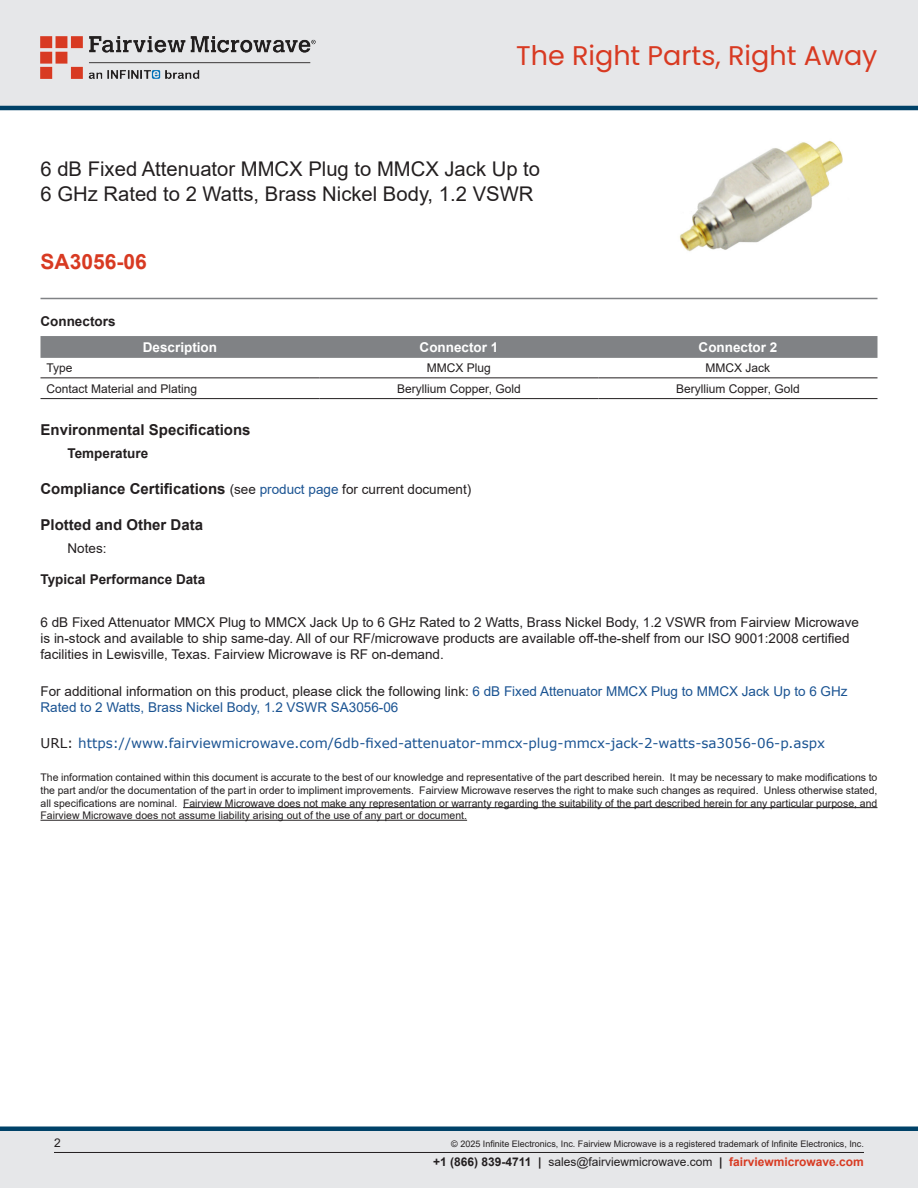
<style>
.page{position:relative;width:918px;height:1188px;background:#fff}
.page>*{position:absolute;margin:0;border:0;box-sizing:border-box;transform-origin:0 0}
.t1{font:27px "Poppins";color:#d83a22}
.Branded_Part_No{font:700 21px "Arial";color:#d83a22}
.Web_Description_Para{font:20.25px/24.3px "Arial";color:#231f20}
.Head1_for_Compliance{font:700 15px "Arial";color:#231f20}
.Head1{font:700 15px "Arial";color:#231f20}
.Web_Description_Para-2{font:13.5px/16.2px "Arial";color:#231f20}
.Web_Description_Para-3{font:13.5px/16.2px "Arial";color:#1a5392}
.URL_para{font:13.5px "Verdana";color:#1a5392}
.Head2{font:700 13.5px "Arial";color:#231f20}
.Table_Header{font:700 13.5px "Arial";color:#fff}
.Head2_after_Head1{font:700 13.5px "Arial";color:#231f20}
.Specs_Notes_Para{font:13.5px "Arial";color:#231f20}
.Table_Body_Left{font:12px "Arial";color:#231f20}
.Table_Body{font:12px "Arial";color:#231f20}
.t2{font:10.5px/12.6px "Arial";color:#231f20;text-align:justify}
.Copyright_disclaimer{font:9px "Arial";color:#231f20}
.s1{font-weight:400;font-size:13.5px}
.s2{font-weight:400;font-size:13.5px;color:#1a5392}
.s3{color:#231f20}
.s4{font-weight:700}
.s5{font-weight:700;color:#d83a22}
</style>
<div class="page">
<div style="left:0;top:1131px;width:918px;height:57px;background:#e6e7e9"></div>
<div style="left:0;top:1126px;width:918px;height:5px;background:#004268"></div>
<div style="left:0;top:0;width:918px;height:108px;background:#e6e7e9"></div>
<hr style="left:0;top:106px;width:918px;height:4px;background:#004268">
<img style="left:40px;top:36px;width:276px;height:42px">
<hr style="left:54px;top:1152px;width:810px;height:1px;background:#231f20">
<hr style="left:40px;top:298px;width:838px;height:1px;background:#808285">
<img style="left:680px;top:140px;width:163px;height:112px">
<hr style="left:183px;top:807px;width:694px;height:1px;background:#231f20">
<hr style="left:40px;top:820px;width:427px;height:1px;background:#231f20">
<div style="left:40px;top:336px;width:838px;height:22px;background:#808285"></div>
<hr style="left:40px;top:378px;width:280px;height:1px;background:#231f20">
<hr style="left:320px;top:378px;width:278px;height:1px;background:#231f20">
<hr style="left:598px;top:378px;width:280px;height:1px;background:#231f20">
<hr style="left:40px;top:398px;width:280px;height:1px;background:#231f20">
<hr style="left:320px;top:398px;width:278px;height:1px;background:#231f20">
<hr style="left:598px;top:398px;width:280px;height:1px;background:#231f20">
<h1 class="t1" style="left:516px;top:40px;width:363px">The Right Parts, Right Away</h1>
<h1 class="Web_Description_Para" style="left:40px;top:157px;width:501px">6 dB Fixed Attenuator MMCX Plug to MMCX Jack Up to<br>6 GHz Rated to 2 Watts, Brass Nickel Body, 1.2 VSWR</h1>
<p class="Branded_Part_No" style="left:40px;top:247px;width:108px">SA3056-06</p>
<p class="Head2" style="left:40px;top:312px;width:77px">Connectors</p>
<p class="Table_Header" style="left:143px;top:338px;width:76px">Description</p>
<p class="Table_Header" style="left:420px;top:338px;width:80px">Connector 1</p>
<p class="Table_Header" style="left:699px;top:338px;width:80px">Connector 2</p>
<p class="Table_Body_Left" style="left:46px;top:359px;width:28px">Type</p>
<p class="Table_Body" style="left:427px;top:359px;width:66px">MMCX Plug</p>
<p class="Table_Body" style="left:706px;top:359px;width:66px">MMCX Jack</p>
<p class="Table_Body_Left" style="left:46px;top:380px;width:152px">Contact Material and Plating</p>
<p class="Table_Body" style="left:397px;top:380px;width:125px">Beryllium Copper, Gold</p>
<p class="Table_Body" style="left:676px;top:380px;width:125px">Beryllium Copper, Gold</p>
<p class="Head1" style="left:40px;top:419px;width:212px">Environmental Specifications</p>
<p class="Head2_after_Head1" style="left:68px;top:443px;width:82px">Temperature</p>
<p class="Head1_for_Compliance" style="left:40px;top:478px;width:432px">Compliance Certifications <span class="s1">(see</span> <span class="s2">product page</span> <span class="s1">for current document)</span></p>
<p class="Head1_for_Compliance" style="left:40px;top:514px;width:164px">Plotted and Other Data</p>
<p class="Specs_Notes_Para" style="left:68px;top:539px;width:41px">Notes:</p>
<p class="Head2" style="left:40px;top:570px;width:166px">Typical Performance Data</p>
<h1 class="Web_Description_Para-2" style="left:40px;top:614px;width:820px">6 dB Fixed Attenuator MMCX Plug to MMCX Jack Up to 6 GHz Rated to 2 Watts, Brass Nickel Body, 1.2 VSWR from Fairview Microwave is in-stock and available to ship same-day. All of our RF/microwave products are available off-the-shelf from our ISO 9001:2008 certified facilities in Lewisville, Texas. Fairview Microwave is RF on-demand.</h1>
<h1 class="Web_Description_Para-3" style="left:40px;top:683px;width:809px"><span class="s3">For additional information on this product, please click the following link:</span> 6 dB Fixed Attenuator MMCX Plug to MMCX Jack Up to 6 GHz<br>Rated to 2 Watts, Brass Nickel Body, 1.2 VSWR SA3056-06</h1>
<p class="URL_para" style="left:40px;top:734px;width:786px"><span class="s3">URL:</span> https://www.fairviewmicrowave.com/6db-fixed-attenuator-mmcx-plug-mmcx-jack-2-watts-sa3056-06-p.aspx</p>
<p class="t2" style="left:40px;top:771px;width:838px">The information contained within this document is accurate to the best of our knowledge and representative of the part described herein. It may be necessary to make modifications to the part and/or the documentation of the part in order to impliment improvements. Fairview Microwave reserves the right to make such changes as required. Unless otherwise stated, all specifications are nominal. Fairview Microwave does not make any representation or warranty regarding the suitability of the part described herein for any particular purpose, and Fairview Microwave does not assume liability arising out of the use of any part or document.</p>
<p class="Table_Body_Left" style="left:54px;top:1135px;width:8px">2</p>
<p class="Copyright_disclaimer" style="left:451px;top:1138px;width:414px">© 2025 Infinite Electronics, Inc. Fairview Microwave is a registered trademark of Infinite Electronics, Inc.</p>
<p class="Table_Body_Left" style="left:433px;top:1153px;width:432px"><span class="s4">+1 (866) 839-4711 |</span> sales@fairviewmicrowave.com <span class="s4">|</span> <span class="s5">fairviewmicrowave.com</span></p>
</div>
